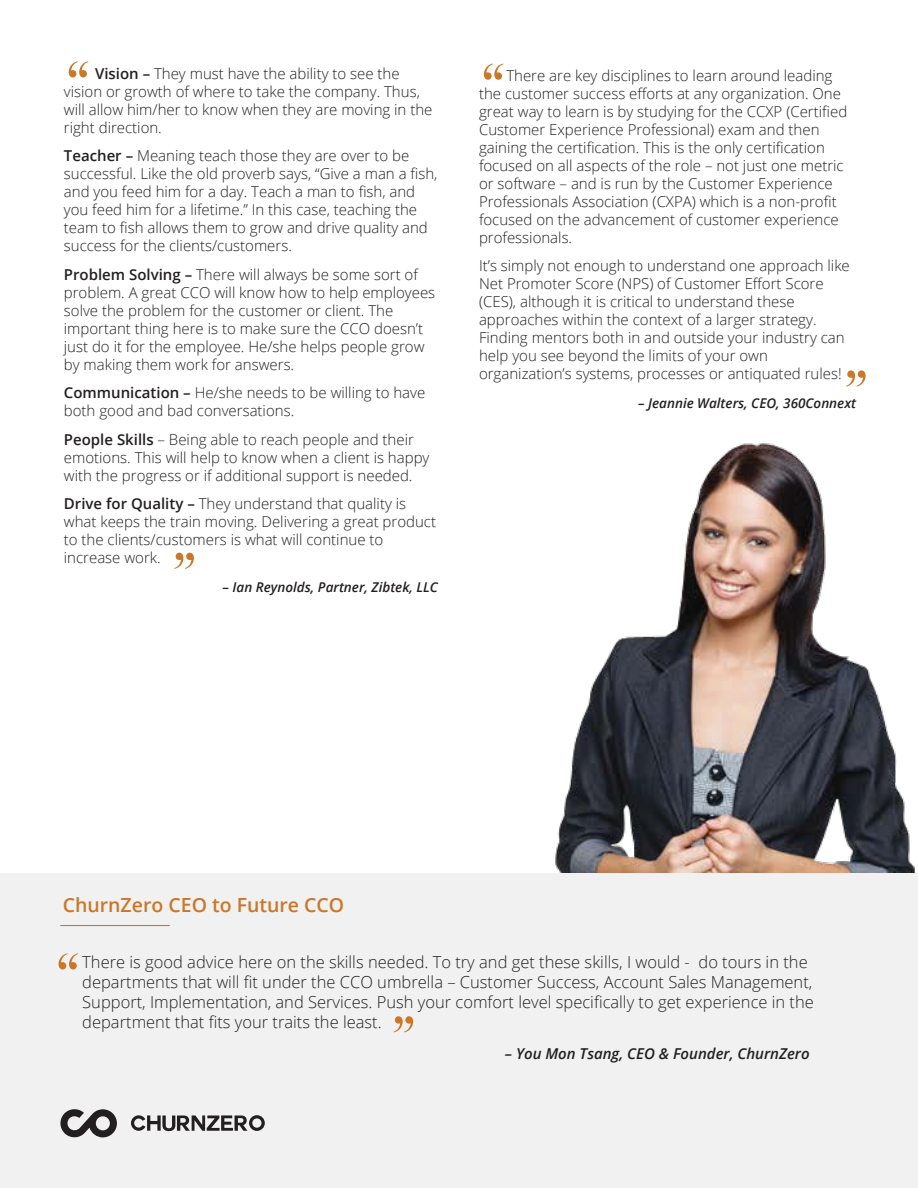
<style>
.page{position:relative;width:918px;height:1188px;background:#fff}
.page>*{position:absolute;margin:0;border:0;box-sizing:border-box;transform-origin:0 0}
.t1{font:63px "Bask Old Face";color:#ca7729}
.t2{font:600 19.5px "Open Sans";color:#ca7729}
.t3{font:300 16.5px/19.8px "Open Sans";color:#231f20}
.t4{font:300 15px/18px "Open Sans";color:#231f20}
.t5{font:italic 600 15px "Open Sans";color:#231f20}
.t6{font:italic 600 13.5px "Open Sans";color:#231f20}
.s1{font-weight:600}
</style>
<div class="page">
<img style="left:555px;top:443px;width:361px;height:430px">
<div style="left:0;top:873px;width:918px;height:315px;background:#f1f1f2"></div>
<hr style="left:60px;top:925px;width:110px;height:1px;background:#ca7729">
<svg style="left:131px;top:1115px;width:134px;height:16px"></svg>
<svg style="left:60px;top:1109px;width:57px;height:29px"></svg>
<h1 class="t1" style="left:66px;top:49px;width:27px">“</h1>
<p class="t4" style="left:64px;top:64px;width:370px;text-indent:31px"><span class="s1">Vision –</span> They must have the ability to see the vision or growth of where to take the company. Thus, will allow him/her to know when they are moving in the right direction.</p>
<p class="t4" style="left:64px;top:146px;width:375px"><span class="s1">Teacher –</span> Meaning teach those they are over to be successful. Like the old proverb says, “Give a man a fish, and you feed him for a day. Teach a man to fish, and you feed him for a lifetime.” In this case, teaching the team to fish allows them to grow and drive quality and success for the clients/customers.</p>
<p class="t4" style="left:64px;top:265px;width:373px"><span class="s1">Problem Solving –</span> There will always be some sort of problem. A great CCO will know how to help employees solve the problem for the customer or client. The important thing here is to make sure the CCO doesn’t just do it for the employee. He/she helps people grow by making them work for answers.</p>
<p class="t4" style="left:64px;top:383px;width:363px"><span class="s1">Communication –</span> He/she needs to be willing to have both good and bad conversations.</p>
<p class="t4" style="left:64px;top:430px;width:367px"><span class="s1">People Skills</span> – Being able to reach people and their emotions. This will help to know when a client is happy with the progress or if additional support is needed.</p>
<p class="t4" style="left:64px;top:494px;width:374px"><span class="s1">Drive for Quality –</span> They understand that quality is what keeps the train moving. Delivering a great product to the clients/customers is what will continue to increase work.</p>
<h1 class="t1" style="left:171px;top:540px;width:27px">”</h1>
<p class="t6" style="left:223px;top:578px;width:217px">– Ian Reynolds, Partner, Zibtek, LLC</p>
<h1 class="t1" style="left:481px;top:51px;width:27px">“</h1>
<p class="t4" style="left:479px;top:66px;width:370px;text-indent:27px">There are key disciplines to learn around leading the customer success efforts at any organization. One great way to learn is by studying for the CCXP (Certified Customer Experience Professional) exam and then gaining the certification. This is the only certification focused on all aspects of the role – not just one metric or software – and is run by the Customer Experience Professionals Association (CXPA) which is a non-profit focused on the advancement of customer experience professionals.</p>
<p class="t4" style="left:479px;top:257px;width:372px">It’s simply not enough to understand one approach like Net Promoter Score (NPS) of Customer Effort Score (CES), although it is critical to understand these approaches within the context of a larger strategy.<br>Finding mentors both in and outside your industry can help you see beyond the limits of your own organization’s systems, processes or antiquated rules!</p>
<h1 class="t1" style="left:843px;top:358px;width:27px">”</h1>
<p class="t6" style="left:638px;top:394px;width:219px">– Jeannie Walters, CEO, 360Connext</p>
<h2 class="t2" style="left:63px;top:892px;width:283px">ChurnZero CEO to Future CCO</h2>
<h1 class="t1" style="left:56px;top:941px;width:27px">“</h1>
<p class="t3" style="left:82px;top:952px;width:733px">There is good advice here on the skills needed. To try and get these skills, I would - do tours in the departments that will fit under the CCO umbrella – Customer Success, Account Sales Management, Support, Implementation, and Services. Push your comfort level specifically to get experience in the department that fits your traits the least.</p>
<h1 class="t1" style="left:391px;top:1004px;width:27px">”</h1>
<p class="t5" style="left:505px;top:1043px;width:306px">– You Mon Tsang, CEO &amp; Founder, ChurnZero</p>
</div>
